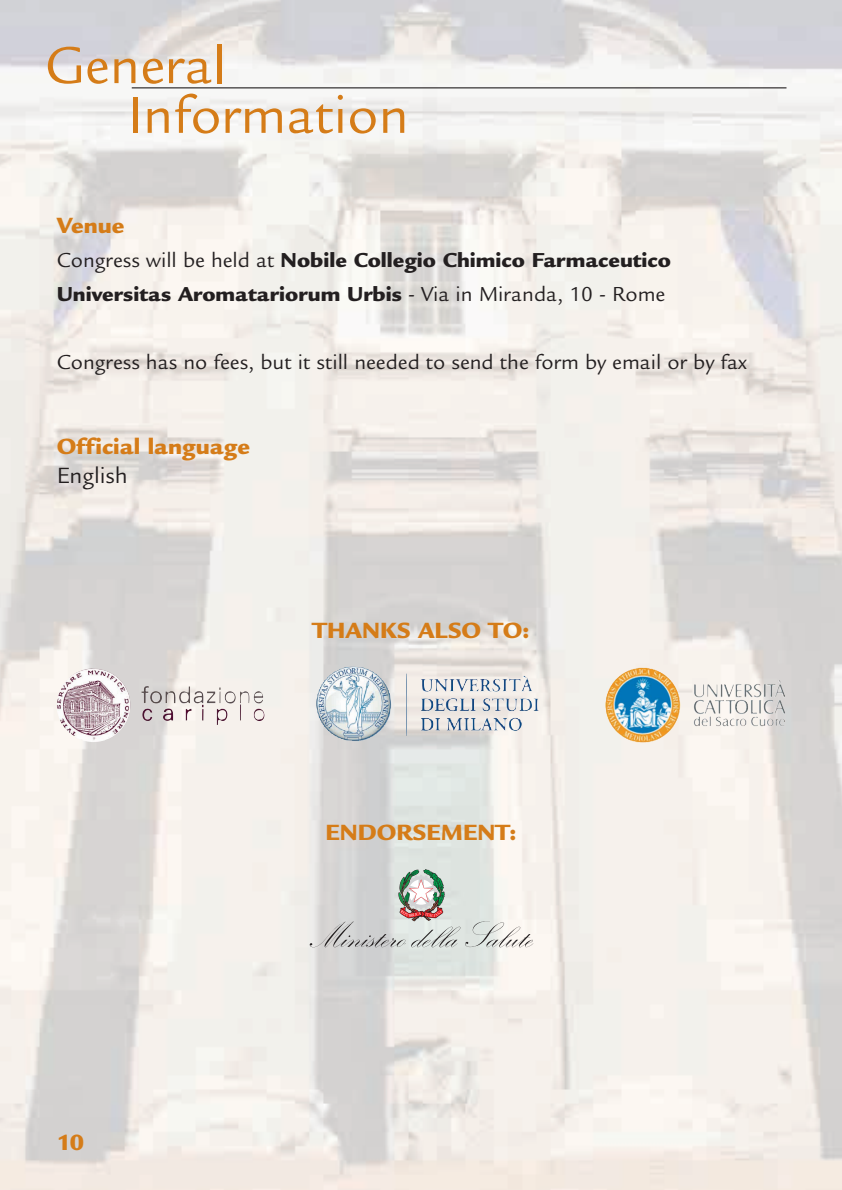
<style>
.page{position:relative;width:842px;height:1190px;background:#fff}
.page>*{position:absolute;margin:0;border:0;box-sizing:border-box;transform-origin:0 0}
.t1{font:56.4px/49.8px "Legacy Sans";color:#d57c18}
.t2{font:900 24px "Legacy Sans";color:#d57c18}
.t3{font:24px "Legacy Sans";color:#231f20}
.t4{font:900 22px/34px "Legacy Sans";color:#231f20}
.t5{font:22px "Legacy Sans";color:#231f20}
.s1{font-weight:400}
</style>
<div class="page">
<img style="left:0;top:0;width:842px;height:1190px">
<hr style="left:132px;top:87px;width:655px;height:1px;background:#231f20">
<img style="left:139px;top:686px;width:82px;height:39px">
<img style="left:341px;top:667px;width:50px;height:74px">
<img style="left:635px;top:668px;width:46px;height:75px">
<img style="left:57px;top:668px;width:73px;height:74px;border-radius:50%">
<svg style="left:310px;top:869px;width:223px;height:78px;background:#d3d4d0"></svg>
<h1 class="t1" style="left:127px;top:46px;width:283px;text-indent:-82px">General<br>Information</h1>
<p class="t2" style="left:57px;top:216px;width:69px">Venue</p>
<p class="t4" style="left:57px;top:245px;width:616px"><span class="s1">Congress will be held at</span> Nobile Collegio Chimico Farmaceutico<br>Universitas Aromatariorum Urbis <span class="s1">- Via in Miranda, 10 - Rome</span></p>
<p class="t5" style="left:57px;top:354px;width:692px">Congress has no fees, but it still needed to send the form by email or by fax</p>
<p class="t2" style="left:57px;top:438px;width:195px">Official language</p>
<p class="t3" style="left:57px;top:467px;width:73px">English</p>
<p class="t2" style="left:312px;top:622px;width:219px">THANKS ALSO TO:</p>
<p class="t2" style="left:325px;top:824px;width:193px">ENDORSEMENT:</p>
<p class="t2" style="left:57px;top:1134px;width:29px">10</p>
</div>
